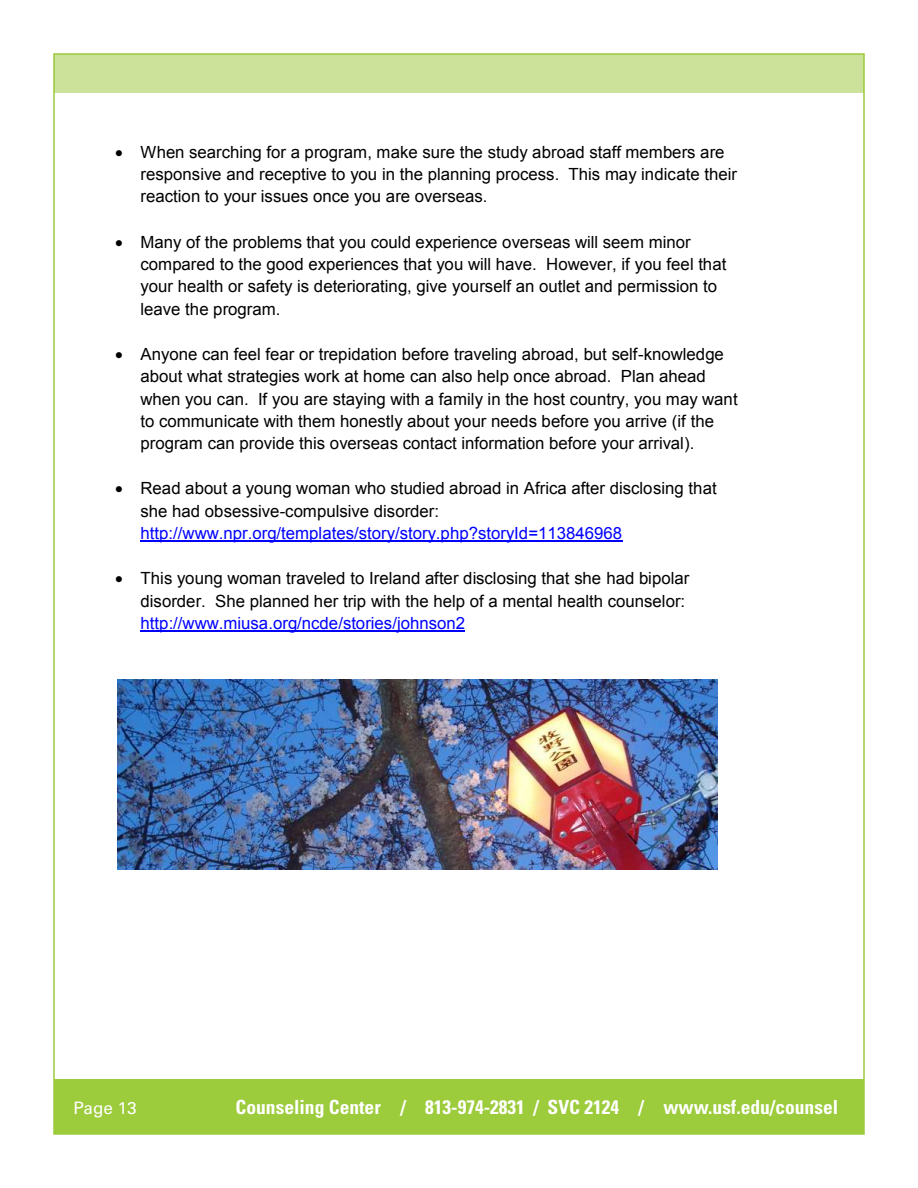
<style>
.page{position:relative;width:918px;height:1188px;background:#fff}
.page>*{position:absolute;margin:0;border:0;box-sizing:border-box;transform-origin:0 0}
.t1{font:700 condensed 19.5px "Univers LT Std";color:#fff}
.t2{font:17.1px "Univers LT Std";letter-spacing:-.01em;color:#fff}
.t3{font:16.8px/22.2px "Arial";color:#000}
.t4{font:16.8px "Arial";color:#00f}
</style>
<div class="page">
<div style="left:54px;top:1079px;width:810px;height:55px;background:#9ccb3b"></div>
<div style="left:54px;top:54px;width:810px;height:39px;background:#cce29b"></div>
<hr style="left:141px;top:541px;width:482px;height:1px;background:#00f">
<hr style="left:141px;top:631px;width:324px;height:1px;background:#00f">
<img style="left:118px;top:680px;width:599px;height:189px">
<p class="t3" style="left:140px;top:141px;width:598px;text-indent:-25px">• When searching for a program, make sure the study abroad staff members are responsive and receptive to you in the planning process. This may indicate their reaction to your issues once you are overseas.</p>
<p class="t3" style="left:140px;top:231px;width:587px;text-indent:-25px">• Many of the problems that you could experience overseas will seem minor compared to the good experiences that you will have. However, if you feel that your health or safety is deteriorating, give yourself an outlet and permission to leave the program.</p>
<p class="t3" style="left:140px;top:343px;width:599px;text-indent:-25px">• Anyone can feel fear or trepidation before traveling abroad, but self-knowledge about what strategies work at home can also help once abroad. Plan ahead when you can. If you are staying with a family in the host country, you may want to communicate with them honestly about your needs before you arrive (if the program can provide this overseas contact information before your arrival).</p>
<p class="t3" style="left:140px;top:478px;width:578px;text-indent:-25px">• Read about a young woman who studied abroad in Africa after disclosing that she had obsessive-compulsive disorder:</p>
<p class="t4" style="left:140px;top:522px;width:483px">http://www.npr.org/templates/story/story.php?storyId=113846968</p>
<p class="t3" style="left:115px;top:568px;width:576px;text-align:right">• This young woman traveled to Ireland after disclosing that she had bipolar disorder. She planned her trip with the help of a mental health counselor:</p>
<p class="t4" style="left:141px;top:612px;width:326px">http://www.miusa.org/ncde/stories/johnson2</p>
<p class="t2" style="left:74px;top:1098px;width:65px">Page 13</p>
<p class="t1" style="left:236px;top:1095px;width:604px">Counseling Center / 813-974-2831 / SVC 2124 / www.usf.edu/counsel</p>
</div>
